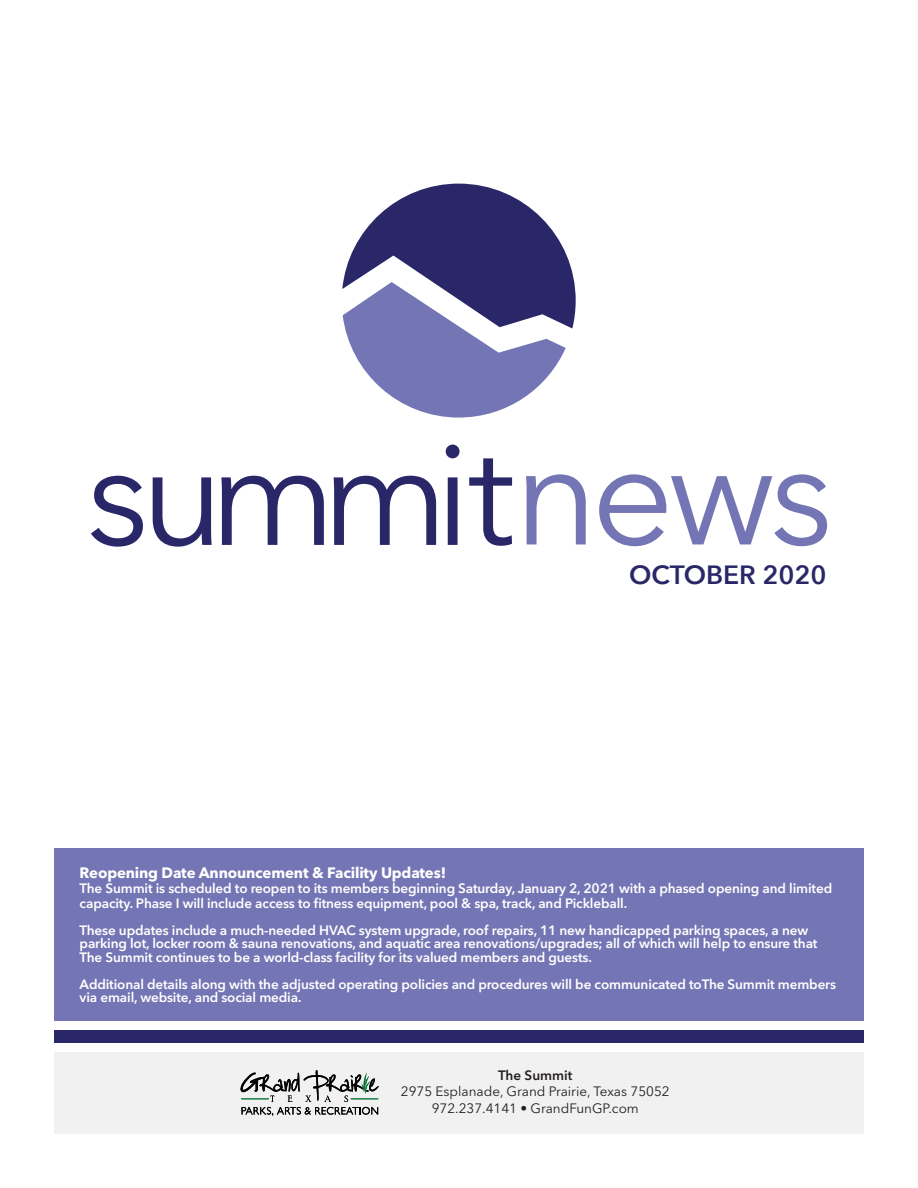
<style>
.page{position:relative;width:918px;height:1188px;background:#fff}
.page>*{position:absolute;margin:0;border:0;box-sizing:border-box;transform-origin:0 0}
.t1{font:600 26.4px "Avenir Next";color:#2a2769}
.t2{font:700 15px "Avenir Next LT Pro";letter-spacing:-.01em;color:#fff}
.t3{font:600 13.5px/13.5px "Avenir Next LT Pro";letter-spacing:-.01em;color:#fff}
.t4{font:13.5px "Avenir Next LT Pro";color:#231f20}
.t5{font:600 13.5px "Avenir Next LT Pro";color:#231f20}
.s1{font-weight:700;font-stretch:condensed}
</style>
<div class="page">
<div style="left:54px;top:1053px;width:810px;height:81px;background:#f2f1f1"></div>
<svg style="left:342px;top:184px;width:234px;height:234px"></svg>
<svg style="left:91px;top:445px;width:421px;height:102px"></svg>
<svg style="left:526px;top:474px;width:60px;height:70px"></svg>
<svg style="left:599px;top:474px;width:228px;height:72px"></svg>
<div style="left:54px;top:1030px;width:810px;height:13px;background:#2a2769"></div>
<div style="left:54px;top:848px;width:810px;height:172px;background:#7475b5"></div>
<svg style="left:240px;top:1070px;width:139px;height:46px"></svg>
<p class="t1" style="left:629px;top:559px;width:199px">OCTOBER 2020</p>
<p class="t2" style="left:80px;top:863px;width:368px">Reopening Date Announcement &amp; Facility Updates!</p>
<p class="t3" style="left:80px;top:881px;width:754px;line-height:15px">The Summit is scheduled to reopen to its members beginning Saturday, January 2, 2021 with a phased opening and limited capacity. Phase I will include access to fitness equipment, pool &amp; spa, track, and Pickleball.</p>
<p class="t3" style="left:80px;top:923px;width:739px">These updates include a much-needed HVAC system upgrade, roof repairs, 11 new handicapped parking spaces, a new parking lot, locker room &amp; sauna renovations, and aquatic area renovations/upgrades; all of which will help to ensure that<br>The Summit continues to be a world-class facility for its valued members and guests.</p>
<p class="t3" style="left:80px;top:977px;width:758px">Additional details along with the adjusted operating policies and procedures will be communicated toThe Summit members via email, website, and social media.</p>
<p class="t5" style="left:498px;top:1067px;width:76px">The Summit</p>
<p class="t4" style="left:401px;top:1084px;width:270px">2975 Esplanade, Grand Prairie, Texas 75052</p>
<p class="t4" style="left:432px;top:1100px;width:209px">972.237.4141 <span class="s1">•</span> GrandFunGP.com</p>
</div>
